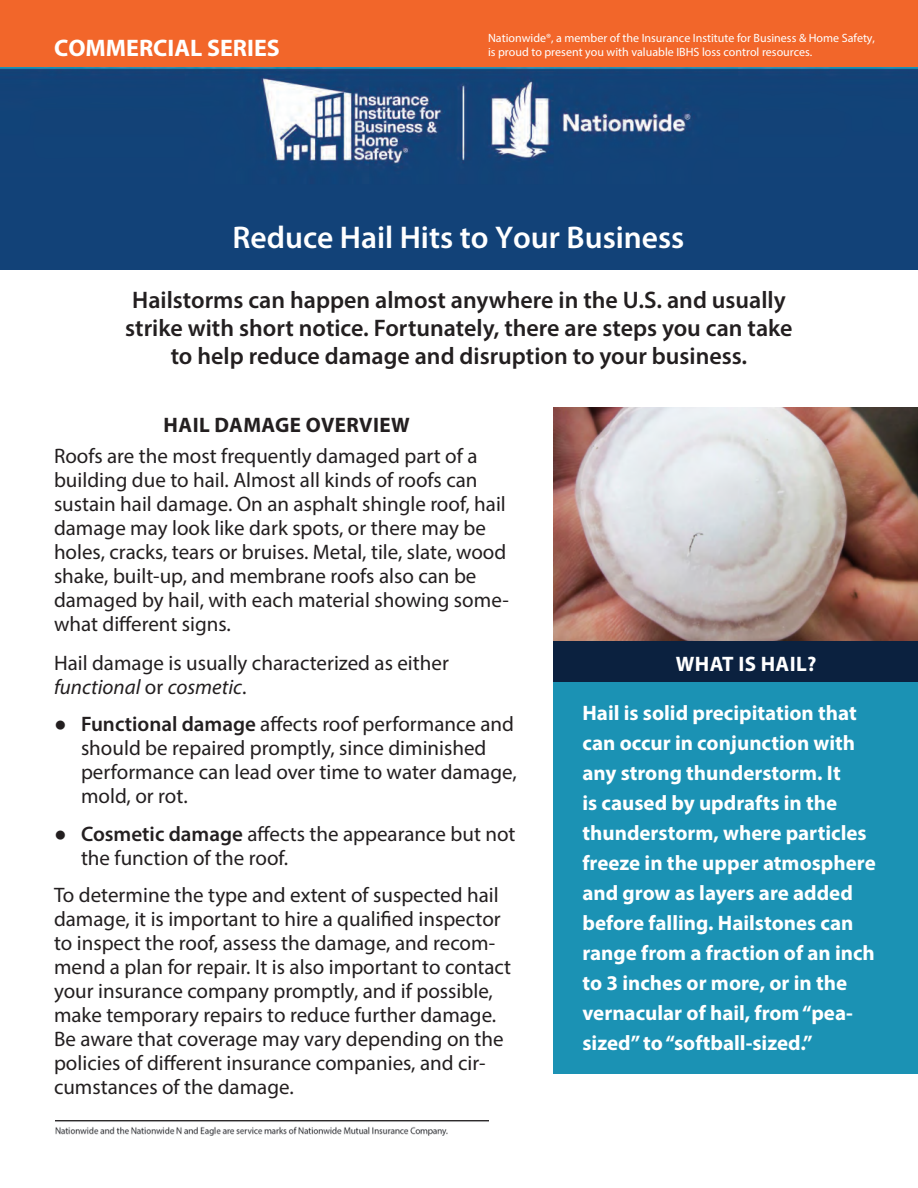
<style>
.page{position:relative;width:918px;height:1188px;background:#fff}
.page>*{position:absolute;margin:0;border:0;box-sizing:border-box;transform-origin:0 0}
.t1{font:600 31.5px "Myriad Pro";color:#fff}
.first_page_bold{font:600 24px/28.5px "Myriad Pro";color:#231f20;text-align:center}
.t2{font:700 24px "Myriad Pro";color:#fff}
.t3{font:21px/24px "Myriad Pro";color:#231f20}
.Checkmark_Bullets{font:700 21px/30px "Myriad Pro";color:#fff}
.t4{font:italic 21px "Myriad Pro";color:#231f20}
.Heading_2{font:700 21px "Myriad Pro";letter-spacing:.02em;color:#231f20}
.Heading_2-2{font:700 21px "Myriad Pro";letter-spacing:.02em;color:#fff}
.t5{font:12px/14.4px "Myriad Pro";color:#fff}
.s1{font-style:normal}
.s2{font-family:"Arial";font-weight:900}
.s3{font-weight:600}
</style>
<div class="page">
<div style="left:554px;top:682px;width:364px;height:392px;background:#1b92b4"></div>
<img style="left:554px;top:408px;width:364px;height:234px">
<div style="left:554px;top:642px;width:364px;height:40px;background:#0b213f"></div>
<img style="left:56px;top:1120px;width:433px;height:15px">
<img style="left:0;top:0;width:918px;height:269px">
<p class="t2" style="left:54px;top:32px;width:227px">COMMERCIAL SERIES</p>
<p class="t5" style="left:488px;top:31px;width:389px">Nationwide®, a member of the Insurance Institute for Business &amp; Home Safety, is proud to present you with valuable IBHS loss control resources.</p>
<h1 class="t1" style="left:233px;top:218px;width:453px">Reduce Hail Hits to Your Business</h1>
<p class="first_page_bold" style="left:125px;top:285px;width:669px">Hailstorms can happen almost anywhere in the U.S. and usually strike with short notice. Fortunately, there are steps you can take to help reduce damage and disruption to your business.</p>
<p class="Heading_2" style="left:164px;top:411px;width:248px">HAIL DAMAGE OVERVIEW</p>
<p class="t3" style="left:54px;top:443px;width:456px">Roofs are the most frequently damaged part of a building due to hail. Almost all kinds of roofs can sustain hail damage. On an asphalt shingle roof, hail damage may look like dark spots, or there may be holes, cracks, tears or bruises. Metal, tile, slate, wood shake, built-up, and membrane roofs also can be damaged by hail, with each material showing some&shy;what different signs.</p>
<p class="t3" style="left:54px;top:650px;width:396px">Hail damage is usually characterized as either</p>
<p class="t4" style="left:54px;top:674px;width:194px">functional <span class="s1">or</span> cosmetic<span class="s1">.</span></p>
<p class="t3" style="left:81px;top:712px;width:437px;text-indent:-27px"><span class="s2">●</span> <span class="s3">Functional damage</span> affects roof performance and should be repaired promptly, since diminished performance can lead over time to water damage, mold, or rot.</p>
<p class="t3" style="left:81px;top:821px;width:436px;text-indent:-27px"><span class="s2">●</span> <span class="s3">Cosmetic damage</span> affects the appearance but not the function of the roof.</p>
<p class="t3" style="left:54px;top:883px;width:459px">To determine the type and extent of suspected hail damage, it is important to hire a qualified inspector to inspect the roof, assess the damage, and recom&shy;mend a plan for repair. It is also important to contact your insurance company promptly, and if possible, make temporary repairs to reduce further damage.<br>Be aware that coverage may vary depending on the policies of different insurance companies, and cir&shy;cumstances of the damage.</p>
<p class="Heading_2-2" style="left:676px;top:650px;width:142px">WHAT IS HAIL?</p>
<p class="Checkmark_Bullets" style="left:582px;top:697px;width:295px">Hail is solid precipitation that can occur in conjunction with any strong thunderstorm. It<br>is caused by updrafts in the thunderstorm, where particles freeze in the upper atmosphere and grow as layers are added before falling. Hailstones can range from a fraction of an inch to 3 inches or more, or in the vernacular of hail, from “pea&shy;sized” to “softball-sized.”</p>
</div>
